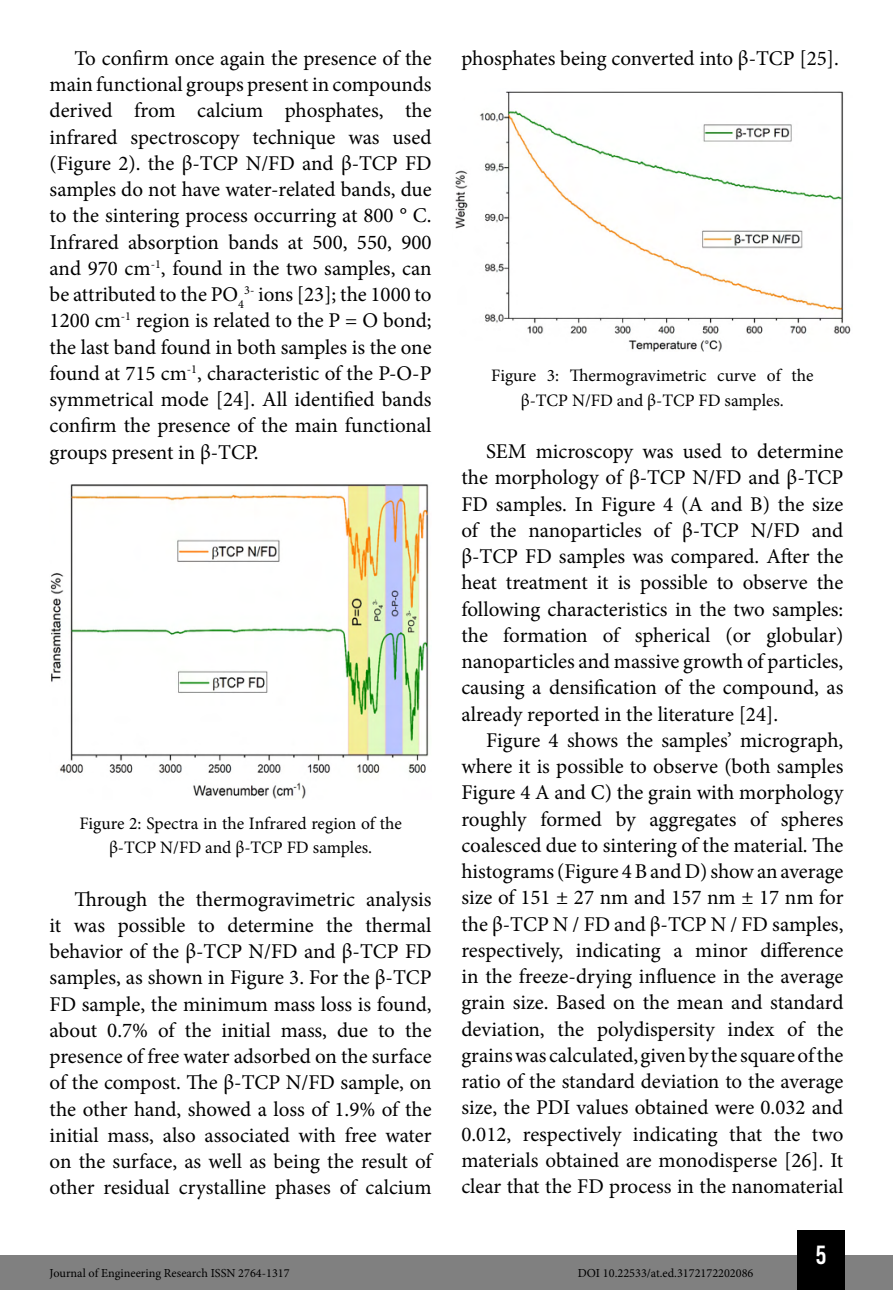
<style>
.page{position:relative;width:893px;height:1290px;background:#fff}
.page>*{position:absolute;margin:0;border:0;box-sizing:border-box;transform-origin:0 0}
.t1{font:26.25px "Bebas Kai";color:#fff}
.TXT{font:21px/26.2px "Minion Pro";color:#000;text-align:justify}
.Info_Imagem{font:17.5px/24.5px "Minion Pro";color:#000;text-align:center}
.t2{font:12.25px "Minion Pro";color:#000}
</style>
<div class="page">
<div style="left:0;top:1255px;width:893px;height:35px;background:#808080"></div>
<div style="left:797px;top:1230px;width:48px;height:60px;background:#000"></div>
<img style="left:50px;top:484px;width:379px;height:315px">
<img style="left:455px;top:91px;width:396px;height:261px">
<p class="TXT" style="left:50px;top:45px;width:384px;text-indent:25px">To confirm once again the presence of the main functional groups present in compounds derived from calcium phosphates, the infrared spectroscopy technique was used (Figure 2). the β-TCP N/FD and β-TCP FD samples do not have water-related bands, due to the sintering process occurring at 800 ° C.<br>Infrared absorption bands at 500, 550, 900 and 970 cm<sup>-1</sup>, found in the two samples, can be attributed to the PO<sub>4</sub><sup>3-</sup> ions [23]; the 1000 to 1200 cm<sup>-1</sup> region is related to the P = O bond; the last band found in both samples is the one found at 715 cm<sup>-1</sup>, characteristic of the P-O-P symmetrical mode [24]. All identified bands confirm the presence of the main functional groups present in β-TCP.</p>
<p class="Info_Imagem" style="left:79px;top:811px;width:324px">Figure 2: Spectra in the Infrared region of the β-TCP N/FD and β-TCP FD samples.</p>
<p class="TXT" style="left:50px;top:886px;width:384px;text-indent:25px">Through the thermogravimetric analysis it was possible to determine the thermal behavior of the β-TCP N/FD and β-TCP FD samples, as shown in Figure 3. For the β-TCP FD sample, the minimum mass loss is found, about 0.7% of the initial mass, due to the presence of free water adsorbed on the surface of the compost. The β-TCP N/FD sample, on the other hand, showed a loss of 1.9% of the initial mass, also associated with free water on the surface, as well as being the result of other residual crystalline phases of calcium</p>
<p class="TXT" style="left:461px;top:45px;width:379px">phosphates being converted into β-TCP [25].</p>
<p class="Info_Imagem" style="left:491px;top:363px;width:324px">Figure 3: Thermogravimetric curve of the β-TCP N/FD and β-TCP FD samples.</p>
<p class="TXT" style="left:461px;top:438px;width:384px;text-indent:25px">SEM microscopy was used to determine the morphology of β-TCP N/FD and β-TCP FD samples. In Figure 4 (A and B) the size of the nanoparticles of β-TCP N/FD and β-TCP FD samples was compared. After the heat treatment it is possible to observe the following characteristics in the two samples: the formation of spherical (or globular) nanoparticles and massive growth of particles, causing a densification of the compound, as already reported in the literature [24].</p>
<p class="TXT" style="left:461px;top:727px;width:384px;text-indent:25px">Figure 4 shows the samples’ micrograph, where it is possible to observe (both samples Figure 4 A and C) the grain with morphology roughly formed by aggregates of spheres coalesced due to sintering of the material. The histograms (Figure 4 B and D) show an average size of 151 ± 27 nm and 157 nm ± 17 nm for the β-TCP N / FD and β-TCP N / FD samples, respectively, indicating a minor difference in the freeze-drying influence in the average grain size. Based on the mean and standard deviation, the polydispersity index of the grains was calculated, given by the square of the ratio of the standard deviation to the average size, the PDI values obtained were 0.032 and 0.012, respectively indicating that the two materials obtained are monodisperse [26]. It clear that the FD process in the nanomaterial</p>
<p class="t1" style="left:816px;top:1241px;width:12px">5</p>
<p class="t2" style="left:50px;top:1265px;width:242px">Journal of Engineering Research ISSN 2764-1317</p>
<p class="t2" style="left:578px;top:1265px;width:177px">DOI 10.22533/at.ed.3172172202086</p>
</div>
